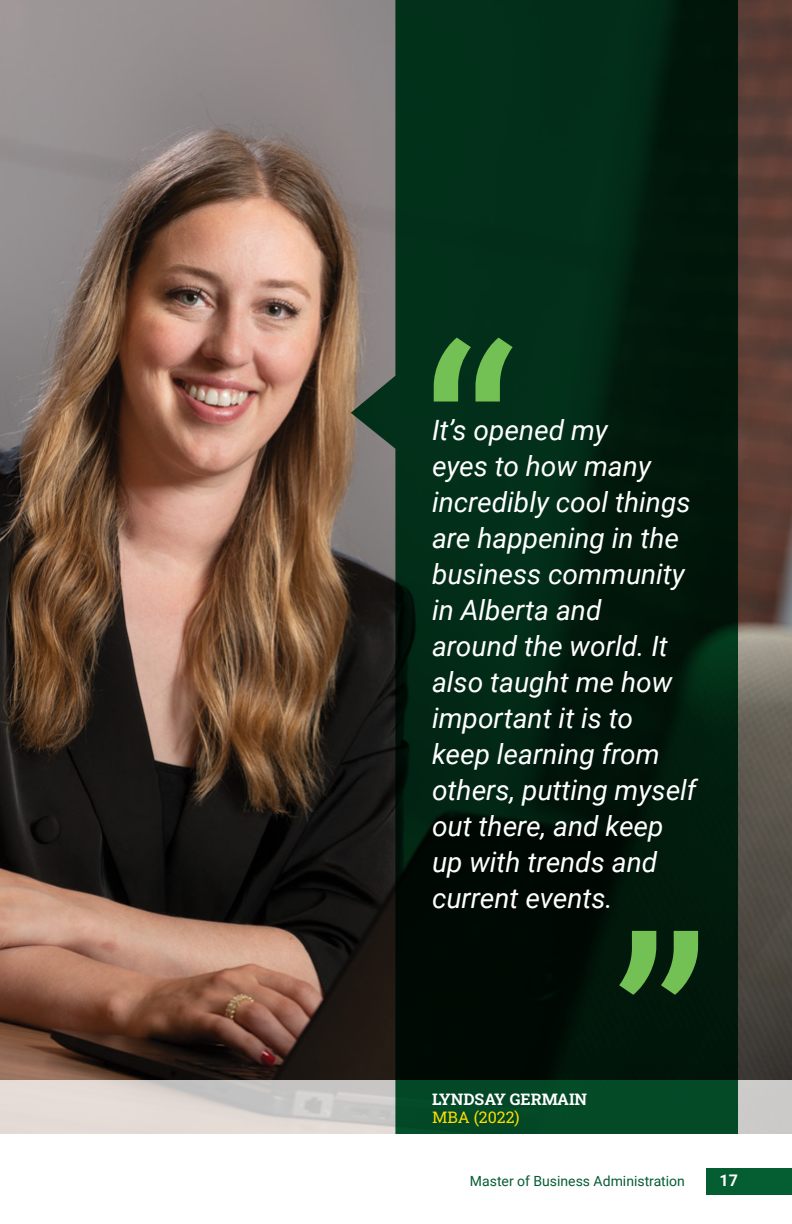
<style>
.page{position:relative;width:792px;height:1224px;background:#fff}
.page>*{position:absolute;margin:0;border:0;box-sizing:border-box;transform-origin:0 0}
.t1{font:italic 28px/36px "Roboto";color:#fff}
.t2{font:700 16px "Roboto Slab";color:#fff}
.t3{font:16px "Roboto Slab";color:#ffde00}
.t4{font:700 16px "Roboto";color:#fff}
.t5{font:14px "Roboto";color:#055d32}
</style>
<div class="page">
<div style="left:706px;top:1168px;width:86px;height:27px;background:#055d32"></div>
<img style="left:0;top:0;width:792px;height:1080px">
<svg style="left:0;top:1080px;width:792px;height:54px;background:#d9d2cf"></svg>
<svg style="left:351px;top:0;width:387px;height:1134px;background:#0b2718"></svg>
<svg style="left:434px;top:338px;width:79px;height:64px;background:#41803a"></svg>
<svg style="left:619px;top:931px;width:79px;height:64px;background:#407533"></svg>
<hr style="left:0;top:342px;width:1px;height:220px;background:#fff">
<p class="t1" style="left:432px;top:411px;width:266px">It’s opened my<br>eyes to how many incredibly cool things are happening in the business community in Alberta and<br>around the world. It also taught me how important it is to keep learning from others, putting myself out there, and keep up with trends and current events.</p>
<p class="t2" style="left:432px;top:1088px;width:157px">LYNDSAY GERMAIN</p>
<p class="t3" style="left:432px;top:1106px;width:89px">MBA (2022)</p>
<p class="t5" style="left:470px;top:1171px;width:217px">Master of Business Administration</p>
<p class="t4" style="left:720px;top:1169px;width:20px">17</p>
</div>
